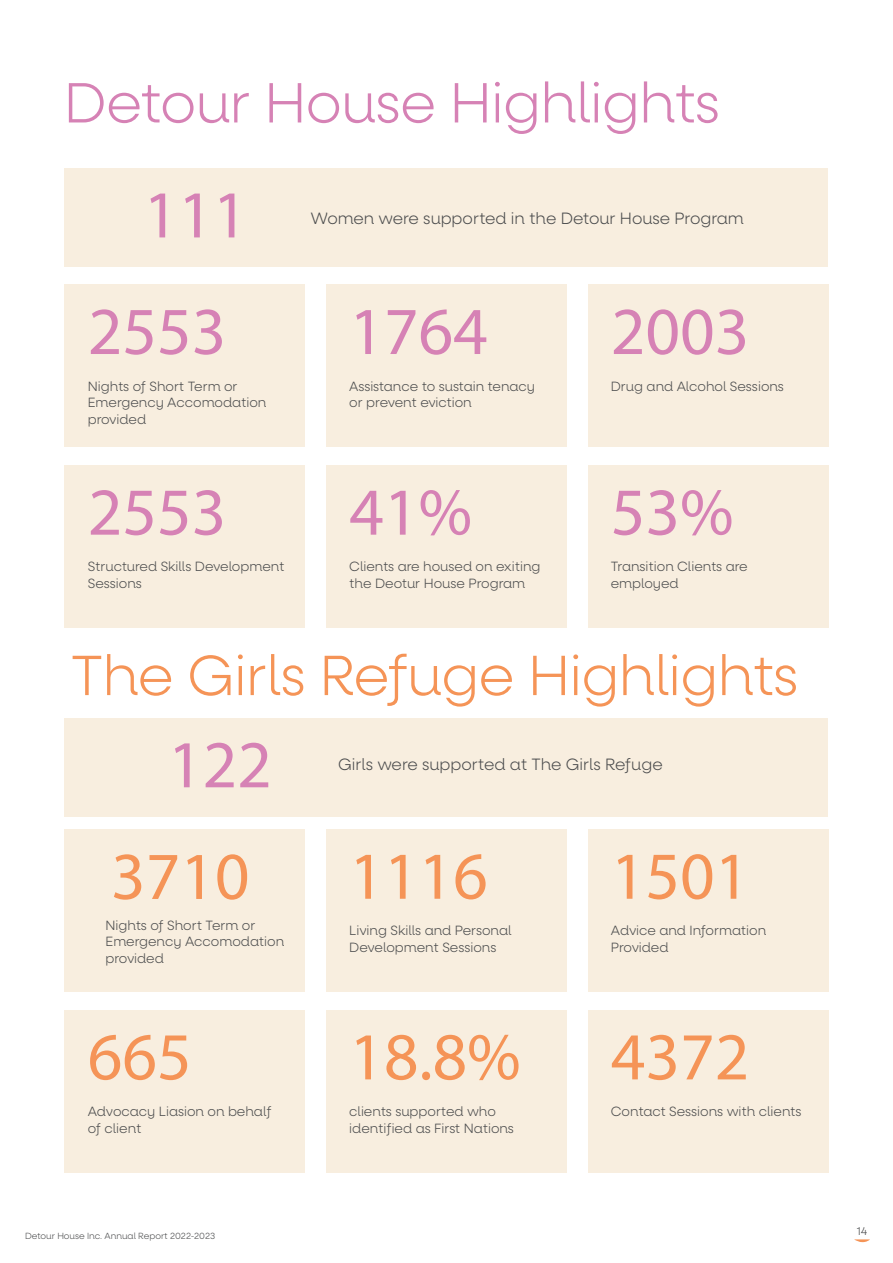
<style>
.page{position:relative;width:893px;height:1263px;background:#fff}
.page>*{position:absolute;margin:0;border:0;box-sizing:border-box;transform-origin:0 0}
.t1{font:67.5px "Myriad Pro";color:#d682b5}
.t2{font:67.5px "Myriad Pro";color:#f59457}
.t3{font:300 57px "Neulis Alt";letter-spacing:-.01em;color:#f59457}
.t4{font:300 57px "Neulis Alt";letter-spacing:-.01em;color:#d682b5}
.t5{font:300 16.5px "Neulis Alt";color:#4b4c4d}
.t6{font:300 13.5px/16.5px "Neulis Alt";color:#4b4c4d}
.t7{font:300 11.25px "Neulis Alt";color:#4b4c4d}
.t8{font:300 9px "Neulis Alt";color:#4b4c4d}
</style>
<div class="page">
<svg style="left:854px;top:1239px;width:16px;height:3px"></svg>
<div style="left:65px;top:285px;width:240px;height:162px;background:#f8eedf"></div>
<div style="left:65px;top:169px;width:763px;height:98px;background:#f8eedf"></div>
<div style="left:65px;top:829px;width:240px;height:163px;background:#f8eedf"></div>
<div style="left:65px;top:465px;width:240px;height:163px;background:#f8eedf"></div>
<div style="left:65px;top:1010px;width:240px;height:162px;background:#f8eedf"></div>
<div style="left:326px;top:285px;width:241px;height:162px;background:#f8eedf"></div>
<div style="left:326px;top:829px;width:241px;height:163px;background:#f8eedf"></div>
<div style="left:326px;top:465px;width:241px;height:163px;background:#f8eedf"></div>
<div style="left:326px;top:1010px;width:241px;height:162px;background:#f8eedf"></div>
<div style="left:588px;top:285px;width:240px;height:162px;background:#f8eedf"></div>
<div style="left:588px;top:829px;width:240px;height:163px;background:#f8eedf"></div>
<div style="left:588px;top:465px;width:240px;height:163px;background:#f8eedf"></div>
<div style="left:588px;top:1010px;width:240px;height:162px;background:#f8eedf"></div>
<div style="left:64px;top:718px;width:764px;height:99px;background:#f8eedf"></div>
<p class="t4" style="left:64px;top:71px;width:658px">Detour House Highlights</p>
<p class="t1" style="left:144px;top:173px;width:105px">111</p>
<p class="t5" style="left:311px;top:209px;width:435px">Women were supported in the Detour House Program</p>
<p class="t1" style="left:88px;top:290px;width:140px">2553</p>
<p class="t6" style="left:88px;top:378px;width:180px">Nights of Short Term or<br>Emergency Accomodation provided</p>
<p class="t1" style="left:88px;top:470px;width:140px">2553</p>
<p class="t6" style="left:88px;top:559px;width:198px">Structured Skills Development<br>Sessions</p>
<p class="t1" style="left:349px;top:290px;width:140px">1764</p>
<p class="t6" style="left:349px;top:378px;width:187px">Assistance to sustain tenacy or prevent eviction</p>
<p class="t1" style="left:349px;top:470px;width:124px">41%</p>
<p class="t6" style="left:349px;top:559px;width:193px">Clients are housed on exiting the Deotur House Program</p>
<p class="t1" style="left:611px;top:290px;width:140px">2003</p>
<p class="t6" style="left:611px;top:378px;width:175px">Drug and Alcohol Sessions</p>
<p class="t1" style="left:611px;top:470px;width:124px">53%</p>
<p class="t6" style="left:611px;top:559px;width:138px">Transition Clients are employed</p>
<p class="t3" style="left:71px;top:644px;width:729px">The Girls Refuge Highlights</p>
<p class="t1" style="left:168px;top:723px;width:105px">122</p>
<p class="t2" style="left:111px;top:835px;width:140px">3710</p>
<p class="t6" style="left:106px;top:917px;width:180px">Nights of Short Term or<br>Emergency Accomodation provided</p>
<p class="t2" style="left:88px;top:1015px;width:105px">665</p>
<p class="t6" style="left:88px;top:1103px;width:185px">Advocacy Liasion on behalf of client</p>
<p class="t8" style="left:25px;top:1231px;width:192px">Detour House Inc. Annual Report 2022-2023</p>
<p class="t5" style="left:338px;top:755px;width:326px">Girls were supported at The Girls Refuge</p>
<p class="t2" style="left:349px;top:834px;width:140px">1116</p>
<p class="t2" style="left:611px;top:834px;width:140px">1501</p>
<p class="t6" style="left:349px;top:923px;width:164px">Living Skills and Personal<br>Development Sessions</p>
<p class="t6" style="left:611px;top:923px;width:157px">Advice and Information<br>Provided</p>
<p class="t2" style="left:349px;top:1015px;width:173px">18.8%</p>
<p class="t2" style="left:611px;top:1015px;width:140px">4372</p>
<p class="t6" style="left:349px;top:1103px;width:166px">clients supported who identified as First Nations</p>
<p class="t6" style="left:611px;top:1103px;width:192px">Contact Sessions with clients</p>
<p class="t7" style="left:857px;top:1225px;width:12px">14</p>
</div>
